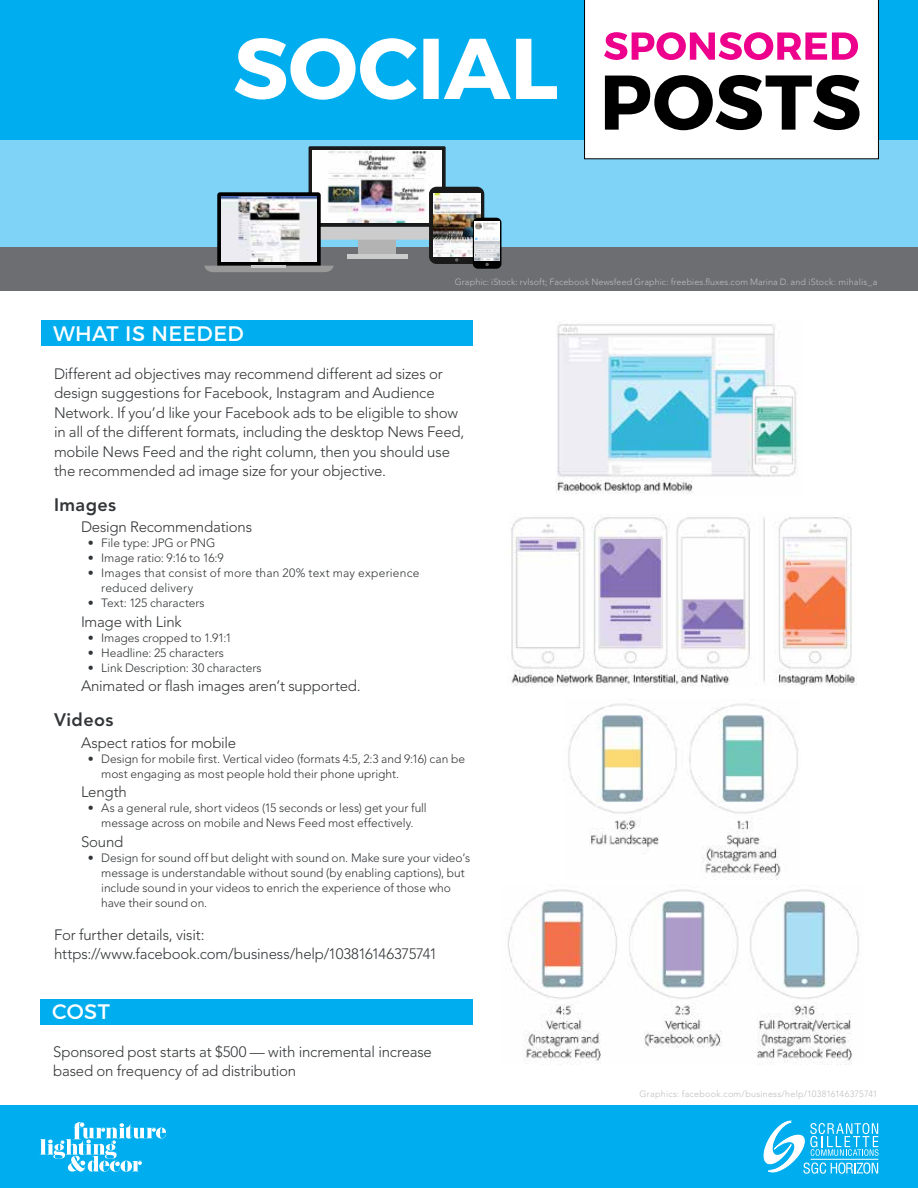
<style>
.page{position:relative;width:918px;height:1188px;background:#fff}
.page>*{position:absolute;margin:0;border:0;box-sizing:border-box;transform-origin:0 0}
.t1{font:21px "Montserrat";letter-spacing:.015em;color:#fff}
.t2{font:800 18px "Avenir LT Std";letter-spacing:.025em;color:#333638}
.t3{font:300 15px/19.5px "Avenir LT Std";letter-spacing:-.015em;color:#333638}
.t4{font:300 12px/15px "Avenir LT Std";color:#333638}
.t5{font:300 9px "Avenir LT Std";letter-spacing:.015em;color:#bcbec0}
</style>
<div class="page">
<div style="left:0;top:240px;width:918px;height:50px;background:#6d6e71"></div>
<div style="left:0;top:97px;width:918px;height:149px;background:#7ed3f7"></div>
<div style="left:41px;top:321px;width:431px;height:25px;background:#00aeef"></div>
<div style="left:40px;top:999px;width:432px;height:25px;background:#00aeef"></div>
<img style="left:508px;top:889px;width:351px;height:176px">
<img style="left:568px;top:699px;width:230px;height:180px">
<img style="left:511px;top:514px;width:344px;height:172px">
<img style="left:556px;top:322px;width:242px;height:172px">
<div style="left:359px;top:240px;width:37px;height:15px;background:#b3b3b3"></div>
<svg style="left:309px;top:146px;width:137px;height:81px"></svg>
<hr style="left:347px;top:254px;width:60px;height:4px;background:#ccc">
<svg style="left:321px;top:226px;width:108px;height:14px;background:#c0c1c2"></svg>
<img style="left:313px;top:151px;width:128px;height:71px">
<svg style="left:217px;top:192px;width:104px;height:76px;background:#313439"></svg>
<svg style="left:204px;top:266px;width:130px;height:6px"></svg>
<hr style="left:252px;top:266px;width:34px;height:2px;background:#ccc">
<img style="left:222px;top:197px;width:94px;height:64px">
<div style="left:429px;top:187px;width:55px;height:77px;background:#1a1a1a;border-radius:7px"></div>
<img style="left:433px;top:194px;width:47px;height:63px">
<svg style="left:473px;top:218px;width:28px;height:51px"></svg>
<svg style="left:485px;top:263px;width:4px;height:3px"></svg>
<img style="left:475px;top:222px;width:25px;height:38px">
<div style="left:0;top:1106px;width:918px;height:82px;background:#00aeef"></div>
<svg style="left:763px;top:1120px;width:116px;height:54px"></svg>
<hr style="left:811px;top:1159px;width:67px;height:1px;background:#fff">
<div style="left:0;top:0;width:918px;height:139px;background:#00aeef"></div>
<div style="left:584px;top:0;width:295px;height:159px;background:#fff"></div>
<svg style="left:604px;top:32px;width:254px;height:28px;background:#f474c0"></svg>
<svg style="left:605px;top:75px;width:255px;height:55px;background:#757575"></svg>
<svg style="left:235px;top:38px;width:322px;height:62px"></svg>
<svg style="left:40px;top:1122px;width:126px;height:50px"></svg>
<p class="t5" style="left:455px;top:277px;width:424px">Graphic: iStock: rvlsoft; Facebook Newsfeed Graphic: freebies.fluxes.com Marina D. and iStock: mihalis_a</p>
<p class="t1" style="left:53px;top:321px;width:192px">WHAT IS NEEDED</p>
<p class="t3" style="left:54px;top:364px;width:412px">Different ad objectives may recommend different ad sizes or design suggestions for Facebook, Instagram and Audience Network. If you’d like your Facebook ads to be eligible to show in all of the different formats, including the desktop News Feed, mobile News Feed and the right column, then you should use the recommended ad image size for your objective.</p>
<p class="t2" style="left:54px;top:494px;width:64px">Images</p>
<p class="t3" style="left:81px;top:518px;width:173px">Design Recommendations</p>
<p class="t4" style="left:88px;top:536px;width:129px">• File type: JPG or PNG</p>
<p class="t4" style="left:88px;top:551px;width:137px">• Image ratio: 9:16 to 16:9</p>
<p class="t4" style="left:101px;top:566px;width:320px;text-indent:-14px">• Images that consist of more than 20% text may experience reduced delivery</p>
<p class="t4" style="left:88px;top:596px;width:118px">• Text: 125 characters</p>
<p class="t3" style="left:81px;top:612px;width:102px">Image with Link</p>
<p class="t4" style="left:88px;top:630px;width:146px">• Images cropped to 1.91:1</p>
<p class="t4" style="left:88px;top:645px;width:138px">• Headline: 25 characters</p>
<p class="t4" style="left:88px;top:660px;width:175px">• Link Description: 30 characters</p>
<p class="t3" style="left:81px;top:677px;width:281px">Animated or flash images aren’t supported.</p>
<p class="t2" style="left:54px;top:709px;width:61px">Videos</p>
<p class="t3" style="left:81px;top:733px;width:157px">Aspect ratios for mobile</p>
<p class="t4" style="left:101px;top:751px;width:365px;text-indent:-14px">• Design for mobile first. Vertical video (formats 4:5, 2:3 and 9:16) can be most engaging as most people hold their phone upright.</p>
<p class="t3" style="left:81px;top:782px;width:47px">Length</p>
<p class="t4" style="left:88px;top:800px;width:341px;text-align:center">• As a general rule, short videos (15 seconds or less) get your full message across on mobile and News Feed most effectively.</p>
<p class="t3" style="left:81px;top:832px;width:44px">Sound</p>
<p class="t4" style="left:101px;top:850px;width:370px;text-indent:-14px">• Design for sound off but delight with sound on. Make sure your video’s message is understandable without sound (by enabling captions), but include sound in your videos to enrich the experience of those who have their sound on.</p>
<p class="t3" style="left:54px;top:925px;width:385px">For further details, visit: https://www.facebook.com/business/help/103816146375741</p>
<p class="t1" style="left:52px;top:999px;width:59px">COST</p>
<p class="t3" style="left:53px;top:1042px;width:380px">Sponsored post starts at $500 — with incremental increase based on frequency of ad distribution</p>
<p class="t5" style="left:640px;top:1088px;width:239px">Graphics: facebook.com/business/help/103816146375741</p>
</div>
